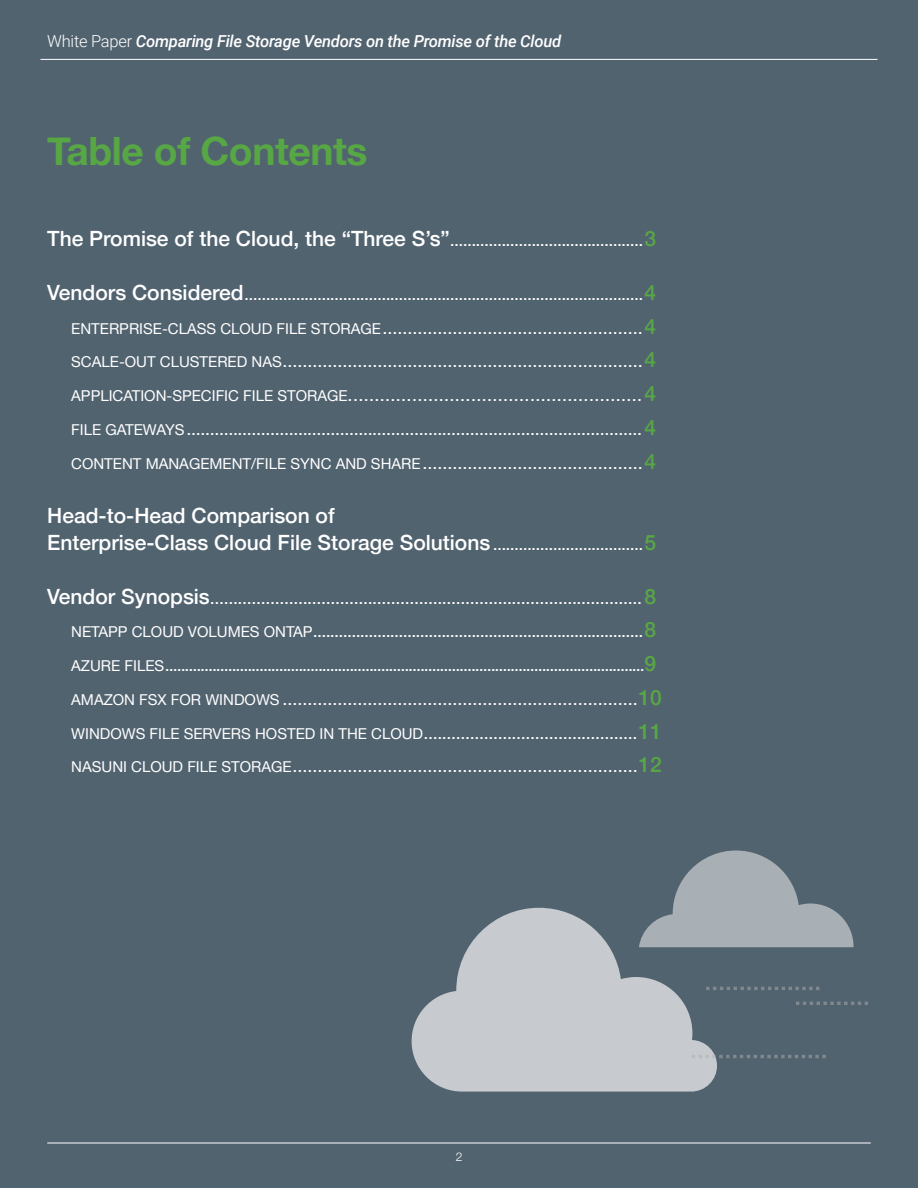
<style>
.page{position:relative;width:918px;height:1188px;background:#526370}
.page>*{position:absolute;margin:0;border:0;box-sizing:border-box;transform-origin:0 0}
.t1{font:700 39px "Helvetica Neue";letter-spacing:-.01em;color:#58a745}
.t2{font:500 21px/27px "Helvetica Neue";color:#fff}
.t3{font:18px/33.8px "Helvetica Neue";color:#fff;text-align:justify}
.t4{font:italic 500 16.5px "Roboto";letter-spacing:-.015em;color:#fff}
.t5{font:300 12px "Helvetica Neue";color:#fff}
.s1{font-weight:300;font-style:normal}
.s2{font-weight:500;font-size:21px}
.s3{font-weight:500;font-size:21px;color:#58a745}
.s4{font-size:15px}
.s5{font-weight:400;font-size:18px}
.s6{color:#58a745}
</style>
<div class="page">
<hr style="left:40px;top:59px;width:838px;height:1px;background:#fff">
<hr style="left:47px;top:1143px;width:824px;height:1px;background:#fff">
<svg style="left:412px;top:908px;width:305px;height:184px;fill:#c7cbcf"></svg>
<svg style="left:796px;top:1002px;width:72px;height:3px"></svg>
<svg style="left:706px;top:987px;width:114px;height:3px"></svg>
<svg style="left:692px;top:1055px;width:134px;height:3px"></svg>
<svg style="left:639px;top:850px;width:215px;height:97px"></svg>
<p class="t4" style="left:47px;top:30px;width:516px"><span class="s1">White Paper</span> Comparing File Storage Vendors on the Promise of the Cloud</p>
<h1 class="t1" style="left:47px;top:121px;width:322px">Table of Contents</h1>
<p class="t3" style="left:47px;top:224px;width:610px"><span class="s2">The Promise of the Cloud, the “Three S’s”</span>.............................................<span class="s3">3</span></p>
<p class="t3" style="left:71px;top:278px;width:586px;text-indent:-24px"><span class="s2">Vendors Considered</span>.............................................................................................<span class="s3">4<br></span><span class="s4">ENTERPRISE-CLASS CLOUD FILE STORAGE</span>....................................................<span class="s3">4<br></span><span class="s4">SCALE-OUT CLUSTERED NAS</span>........................................................................<span class="s3">4<br></span><span class="s4">APPLICATION-SPECIFIC FILE STORAGE</span>.......................................................<span class="s3">4<br></span><span class="s4">FILE GATEWAYS</span> ..................................................................................................<span class="s3">4<br></span><span class="s4">CONTENT MANAGEMENT/FILE SYNC AND SHARE</span>............................................<span class="s3">4</span></p>
<p class="t2" style="left:47px;top:500px;width:610px">Head-to-Head Comparison of<br>Enterprise-Class Cloud File Storage Solutions<span class="s5">...................................</span><span class="s6">5</span></p>
<p class="t3" style="left:71px;top:581px;width:592px;text-align:left;text-indent:-24px"><span class="s2">Vendor Synopsis</span>.............................................................................................<span class="s3">8<br></span><span class="s4">NETAPP CLOUD VOLUMES ONTAP</span>.............................................................................<span class="s3">8<br></span><span class="s4">AZURE FILES</span>..........................................................................................................................<span class="s3">9<br></span><span class="s4">AMAZON FSX FOR WINDOWS</span> .......................................................................<span class="s3">10<br></span><span class="s4">WINDOWS FILE SERVERS HOSTED IN THE CLOUD</span>..............................................<span class="s3">11<br></span><span class="s4">NASUNI CLOUD FILE STORAGE</span>.....................................................................<span class="s3">12</span></p>
<p class="t5" style="left:456px;top:1147px;width:8px">2</p>
</div>
